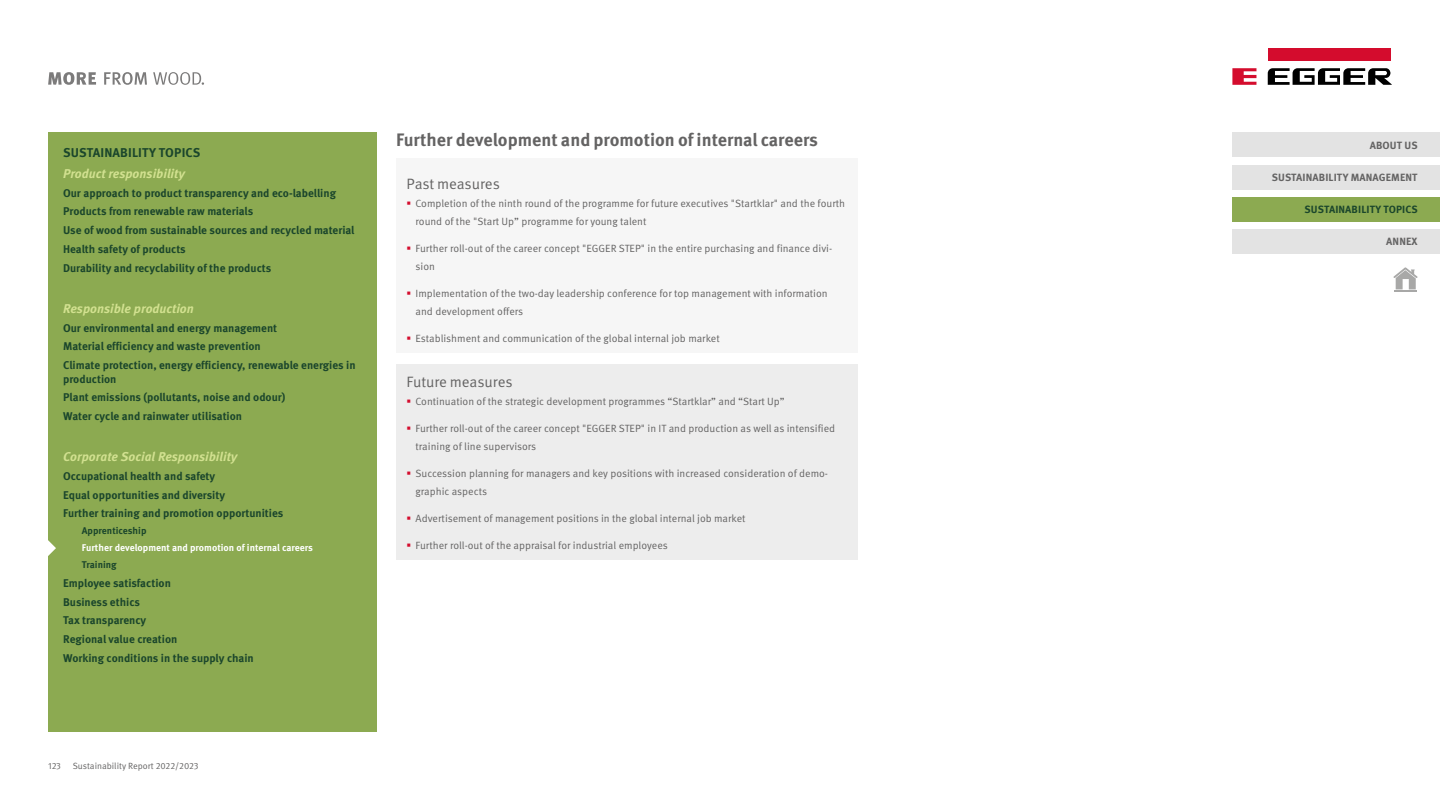
<style>
.page{position:relative;width:1440px;height:810px;background:#fff}
.page>*{position:absolute;margin:0;border:0;box-sizing:border-box;transform-origin:0 0}
.t1{font:700 18px "Meta Pro";color:#646363}
.t2{font:15px "Meta Pro";letter-spacing:-.005em;color:#646363}
.t3{font:italic 700 12.75px "Meta Pro";color:#d2e190}
.t4{font:700 12.75px "Meta Pro";letter-spacing:.01em;color:#1b462c}
.t5{font:700 11.25px/18.8px "Meta Pro";color:#1b462c}
.t6{font:10.5px/18px "Meta Pro";color:#646363}
.t7{font:700 10.5px "Meta Pro";letter-spacing:.01em;color:#646363}
.t8{font:700 10.5px "Meta Pro";letter-spacing:.01em;color:#1b462c}
.t9{font:700 9.75px "Meta Pro";color:#fff}
.t10{font:700 9.75px "Meta Pro";color:#1b462c}
.t11{font:9px "Meta Pro";color:#646363}
</style>
<div class="page">
<div style="left:1268px;top:48px;width:122px;height:13px;background:#d40c2d"></div>
<svg style="left:1232px;top:68px;width:24px;height:17px"></svg>
<svg style="left:1268px;top:68px;width:124px;height:17px"></svg>
<svg style="left:48px;top:72px;width:48px;height:13px"></svg>
<svg style="left:104px;top:72px;width:43px;height:13px"></svg>
<svg style="left:153px;top:72px;width:51px;height:13px"></svg>
<div style="left:1232px;top:133px;width:208px;height:24px;background:#e3e3e3"></div>
<div style="left:1232px;top:165px;width:208px;height:24px;background:#e3e3e3"></div>
<div style="left:1232px;top:197px;width:208px;height:24px;background:#8caa51"></div>
<div style="left:1232px;top:229px;width:208px;height:25px;background:#e3e3e3"></div>
<svg style="left:1393px;top:267px;width:25px;height:24px"></svg>
<div style="left:396px;top:158px;width:461px;height:195px;background:#f6f6f6"></div>
<div style="left:396px;top:364px;width:461px;height:196px;background:#ededed"></div>
<div style="left:48px;top:133px;width:328px;height:599px;background:#8caa51"></div>
<svg style="left:48px;top:540px;width:8px;height:16px"></svg>
<p class="t4" style="left:63px;top:143px;width:139px">SUSTAINABILITY TOPICS</p>
<p class="t3" style="left:63px;top:163px;width:123px">Product responsibility</p>
<p class="t5" style="left:63px;top:183px;width:293px">Our approach to product transparency and eco-labelling Products from renewable raw materials<br>Use of wood from sustainable sources and recycled material Health safety of products<br>Durability and recyclability of the products</p>
<p class="t3" style="left:63px;top:298px;width:132px">Responsible production</p>
<p class="t5" style="left:63px;top:318px;width:294px">Our environmental and energy management<br>Material efficiency and waste prevention<br>Climate protection, energy efficiency, renewable energies in</p>
<p class="t5" style="left:63px;top:369px;width:224px">production<br>Plant emissions (pollutants, noise and odour)<br>Water cycle and rainwater utilisation</p>
<p class="t3" style="left:63px;top:447px;width:176px">Corporate Social Responsibility</p>
<p class="t5" style="left:63px;top:466px;width:222px">Occupational health and safety<br>Equal opportunities and diversity<br>Further training and promotion opportunities</p>
<p class="t10" style="left:82px;top:523px;width:66px">Apprenticeship</p>
<p class="t9" style="left:82px;top:540px;width:233px">Further development and promotion of internal careers</p>
<p class="t10" style="left:82px;top:557px;width:36px">Training</p>
<p class="t5" style="left:63px;top:573px;width:192px">Employee satisfaction<br>Business ethics<br>Tax transparency<br>Regional value creation<br>Working conditions in the supply chain</p>
<p class="t11" style="left:48px;top:760px;width:14px">123</p>
<p class="t11" style="left:73px;top:760px;width:127px">Sustainability Report 2022/2023</p>
<h1 class="t1" style="left:396px;top:126px;width:423px">Further development and promotion of internal careers</h1>
<h2 class="t2" style="left:407px;top:175px;width:95px">Past measures</h2>
<p class="t6" style="left:416px;top:194px;width:431px">Completion of the ninth round of the programme for future executives "Startklar" and the fourth round of the "Start Up” programme for young talent</p>
<p class="t6" style="left:416px;top:239px;width:418px">Further roll-out of the career concept "EGGER STEP" in the entire purchasing and finance divi&shy;sion</p>
<p class="t6" style="left:416px;top:284px;width:414px">Implementation of the two-day leadership conference for top management with information and development offers</p>
<p class="t6" style="left:416px;top:329px;width:306px">Establishment and communication of the global internal job market</p>
<h2 class="t2" style="left:407px;top:373px;width:108px">Future measures</h2>
<p class="t6" style="left:416px;top:392px;width:371px">Continuation of the strategic development programmes “Startklar” and “Start Up”</p>
<p class="t6" style="left:416px;top:419px;width:421px">Further roll-out of the career concept "EGGER STEP" in IT and production as well as intensified training of line supervisors</p>
<p class="t6" style="left:416px;top:464px;width:414px">Succession planning for managers and key positions with increased consideration of demo&shy;graphic aspects</p>
<p class="t6" style="left:416px;top:509px;width:331px">Advertisement of management positions in the global internal job market</p>
<p class="t6" style="left:416px;top:536px;width:254px">Further roll-out of the appraisal for industrial employees</p>
<p class="t7" style="left:1370px;top:137px;width:49px">ABOUT US</p>
<p class="t7" style="left:1272px;top:169px;width:147px">SUSTAINABILITY MANAGEMENT</p>
<p class="t8" style="left:1305px;top:201px;width:115px">SUSTAINABILITY TOPICS</p>
<p class="t7" style="left:1386px;top:233px;width:33px">ANNEX</p>
</div>
